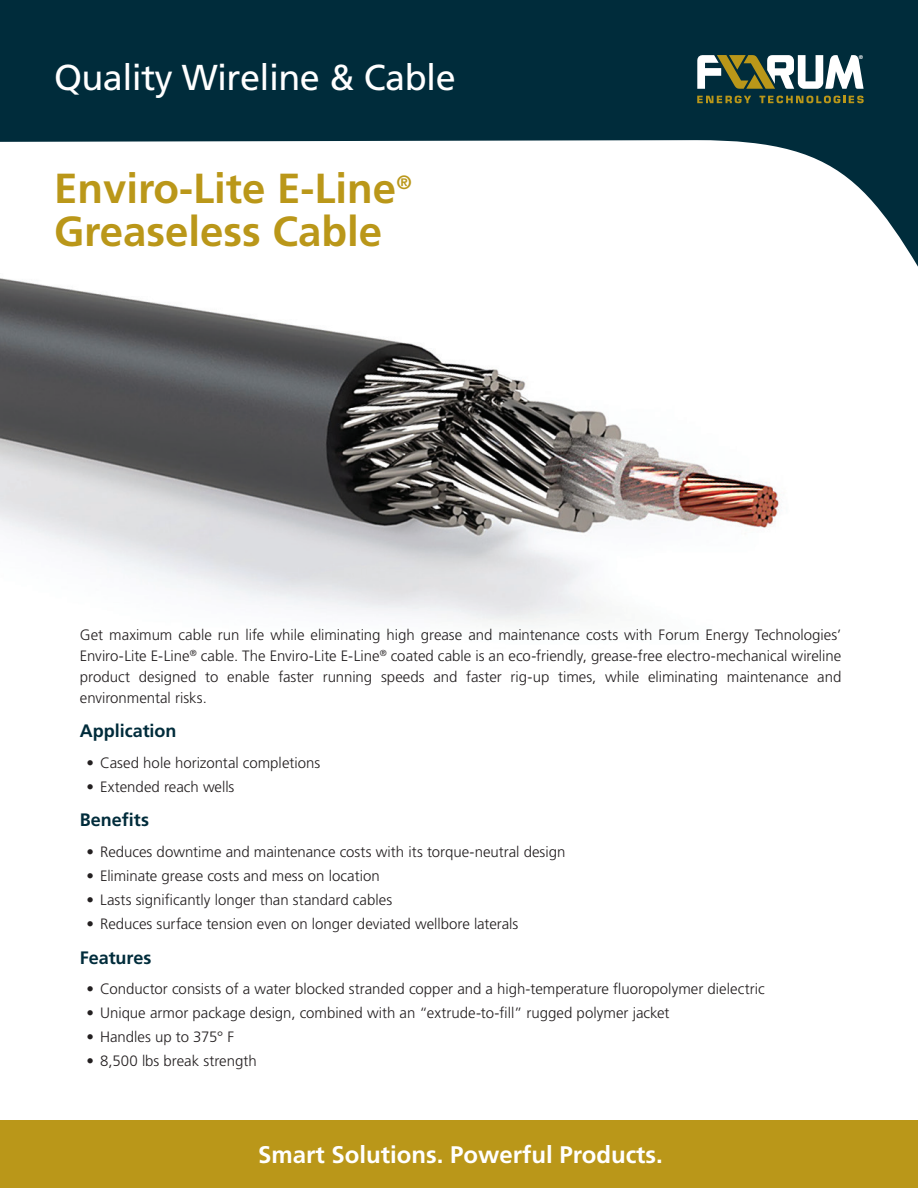
<style>
.page{position:relative;width:918px;height:1188px;background:#fff}
.page>*{position:absolute;margin:0;border:0;box-sizing:border-box;transform-origin:0 0}
.Title_1{font:700 42px "Frutiger LT Std";color:#ba9719}
.Title_1-2{font:36px "Frutiger LT Std";letter-spacing:-.015em;color:#fff}
.Tag_Line{font:700 24px "Frutiger LT Std";color:#fff}
.Subhead{font:700 18px "Frutiger LT Std";color:#002c3b}
.Intro{font:300 15px/21px "Frutiger LT Std";color:#231f20;text-align:justify}
.t1{font:700 5.4px "Frutiger LT Std";color:#fff}
</style>
<div class="page">
<svg style="left:0;top:0;width:918px;height:267px;fill:#002c3b"></svg>
<img style="left:0;top:251px;width:809px;height:375px">
<div style="left:0;top:1120px;width:918px;height:68px;background:#ba9719"></div>
<svg style="left:697px;top:55px;width:167px;height:34px"></svg>
<svg style="left:697px;top:96px;width:54px;height:7px"></svg>
<svg style="left:759px;top:96px;width:105px;height:7px"></svg>
<p class="Title_1-2" style="left:54px;top:56px;width:403px">Quality Wireline &amp; Cable</p>
<p class="Title_1" style="left:54px;top:164px;width:359px">Enviro-Lite E-Line<sup>®</sup></p>
<p class="Title_1" style="left:54px;top:206px;width:330px">Greaseless Cable</p>
<p class="t1" style="left:859px;top:54px;width:6px">®</p>
<p class="Intro" style="left:80px;top:624px;width:763px">Get maximum cable run life while eliminating high grease and maintenance costs with Forum Energy Technologies’ Enviro-Lite E-Line<sup>®</sup> cable. The Enviro-Lite E-Line<sup>®</sup> coated cable is an eco-friendly, grease-free electro-mechanical wireline product designed to enable faster running speeds and faster rig-up times, while eliminating maintenance and environmental risks.</p>
<p class="Subhead" style="left:80px;top:720px;width:98px">Application</p>
<p class="Intro" style="left:87px;top:752px;width:235px">• Cased hole horizontal completions</p>
<p class="Intro" style="left:87px;top:776px;width:149px">• Extended reach wells</p>
<p class="Subhead" style="left:80px;top:810px;width:71px">Benefits</p>
<p class="Intro" style="left:87px;top:842px;width:480px">• Reduces downtime and maintenance costs with its torque-neutral design</p>
<p class="Intro" style="left:87px;top:866px;width:295px">• Eliminate grease costs and mess on location</p>
<p class="Intro" style="left:87px;top:890px;width:307px">• Lasts significantly longer than standard cables</p>
<p class="Intro" style="left:87px;top:914px;width:433px">• Reduces surface tension even on longer deviated wellbore laterals</p>
<p class="Subhead" style="left:80px;top:947px;width:73px">Features</p>
<p class="Intro" style="left:87px;top:979px;width:680px">• Conductor consists of a water blocked stranded copper and a high-temperature fluoropolymer dielectric</p>
<p class="Intro" style="left:87px;top:1003px;width:585px">• Unique armor package design, combined with an “extrude-to-fill” rugged polymer jacket</p>
<p class="Intro" style="left:87px;top:1027px;width:149px">• Handles up to 375° F</p>
<p class="Intro" style="left:87px;top:1051px;width:172px">• 8,500 lbs break strength</p>
<p class="Tag_Line" style="left:258px;top:1140px;width:406px">Smart Solutions. Powerful Products.</p>
</div>
